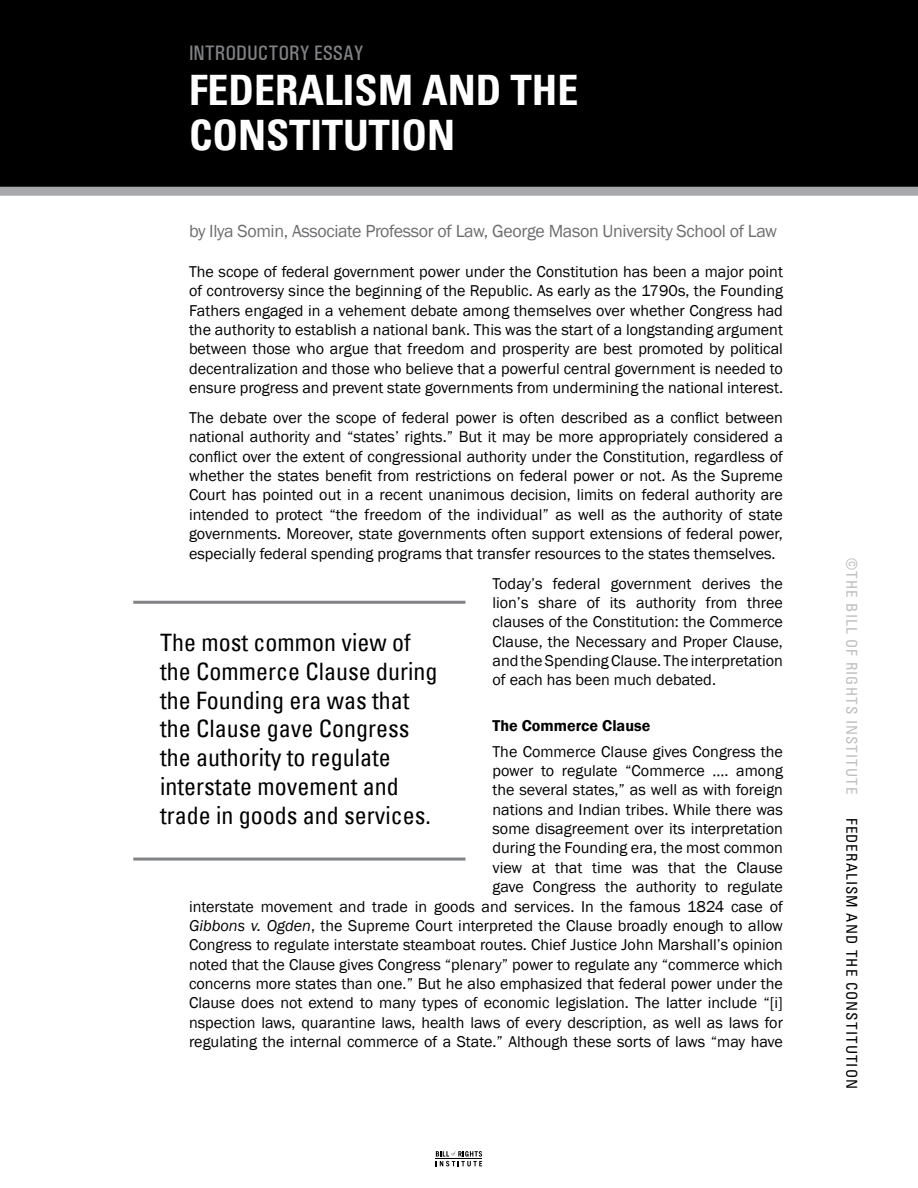
<style>
.page{position:relative;width:918px;height:1188px;background:#fff}
.page>*{position:absolute;margin:0;border:0;box-sizing:border-box;transform-origin:0 0}
.t1{font:700 condensed 42px/45px "Univers";color:#fff}
.t2{font:condensed 24px/28.8px "Univers";color:#000}
.t3{font:500 condensed 21px "Univers";color:#808285}
.t4{font:18px "Franklin Gothic";letter-spacing:-.02em;color:#6d6e71}
.t5{font:16.2px/19.4px "Franklin Gothic";color:#000;text-align:justify}
.t6{font:600 16.2px "Franklin Gothic";color:#000}
.t7{font:condensed 15px "Univers";letter-spacing:.075em;color:#000}
.t8{font:condensed 15px "Univers";letter-spacing:.075em;color:#bcbec0}
.s1{font-style:italic}
</style>
<div class="page">
<div style="left:0;top:0;width:918px;height:191px;background:#000"></div>
<div style="left:0;top:187px;width:918px;height:9px;background:#a7a9ac"></div>
<hr style="left:133px;top:601px;width:332px;height:3px;background:#808285">
<hr style="left:133px;top:858px;width:332px;height:3px;background:#808285">
<svg style="left:436px;top:1151px;width:46px;height:15px"></svg>
<p class="t3" style="left:189px;top:41px;width:176px">INTRODUCTORY ESSAY</p>
<h1 class="t1" style="left:189px;top:68px;width:391px">FEDERALISM AND THE<br>CONSTITUTION</h1>
<p class="t4" style="left:189px;top:220px;width:590px">by Ilya Somin, Associate Professor of Law, George Mason University School of Law</p>
<p class="t5" style="left:189px;top:262px;width:596px">The scope of federal government power under the Constitution has been a major point of controversy since the beginning of the Republic. As early as the 1790s, the Founding Fathers engaged in a vehement debate among themselves over whether Congress had the authority to establish a national bank. This was the start of a longstanding argument between those who argue that freedom and prosperity are best promoted by political decentralization and those who believe that a powerful central government is needed to ensure progress and prevent state governments from undermining the national interest.</p>
<p class="t5" style="left:189px;top:408px;width:596px">The debate over the scope of federal power is often described as a conflict between national authority and “states’ rights.” But it may be more appropriately considered a conflict over the extent of congressional authority under the Constitution, regardless of whether the states benefit from restrictions on federal power or not. As the Supreme Court has pointed out in a recent unanimous decision, limits on federal authority are intended to protect “the freedom of the individual” as well as the authority of state governments. Moreover, state governments often support extensions of federal power, especially federal spending programs that transfer resources to the states themselves.</p>
<p class="t5" style="left:492px;top:574px;width:292px">Today’s federal government derives the lion’s share of its authority from three clauses of the Constitution: the Commerce Clause, the Necessary and Proper Clause, and the Spending Clause. The interpretation of each has been much debated.</p>
<p class="t6" style="left:492px;top:715px;width:159px">The Commerce Clause</p>
<p class="t5" style="left:189px;top:742px;width:596px;text-align:right">The Commerce Clause gives Congress the<br>power to regulate “Commerce …. among<br>the several states,” as well as with foreign<br>nations and Indian tribes. While there was<br>some disagreement over its interpretation<br>during the Founding era, the most common<br>view at that time was that the Clause<br>gave Congress the authority to regulate<br>interstate movement and trade in goods and services. In the famous 1824 case of <span class="s1">Gibbons v. Ogden</span>, the Supreme Court interpreted the Clause broadly enough to allow Congress to regulate interstate steamboat routes. Chief Justice John Marshall’s opinion noted that the Clause gives Congress “plenary” power to regulate any “commerce which concerns more states than one.” But he also emphasized that federal power under the Clause does not extend to many types of economic legislation. The latter include “[i] nspection laws, quarantine laws, health laws of every description, as well as laws for regulating the internal commerce of a State.” Although these sorts of laws “may have</p>
<h2 class="t2" style="left:160px;top:628px;width:279px">The most common view of the Commerce Clause during the Founding era was that the Clause gave Congress the authority to regulate interstate movement and trade in goods and services.</h2>
<p class="t8" style="left:862px;top:558px;width:237px;rotate:90deg">©THE BILL OF RIGHTS INSTITUTE</p>
<p class="t7" style="left:862px;top:818px;width:273px;rotate:90deg">FEDERALISM AND THE CONSTITUTION</p>
</div>
